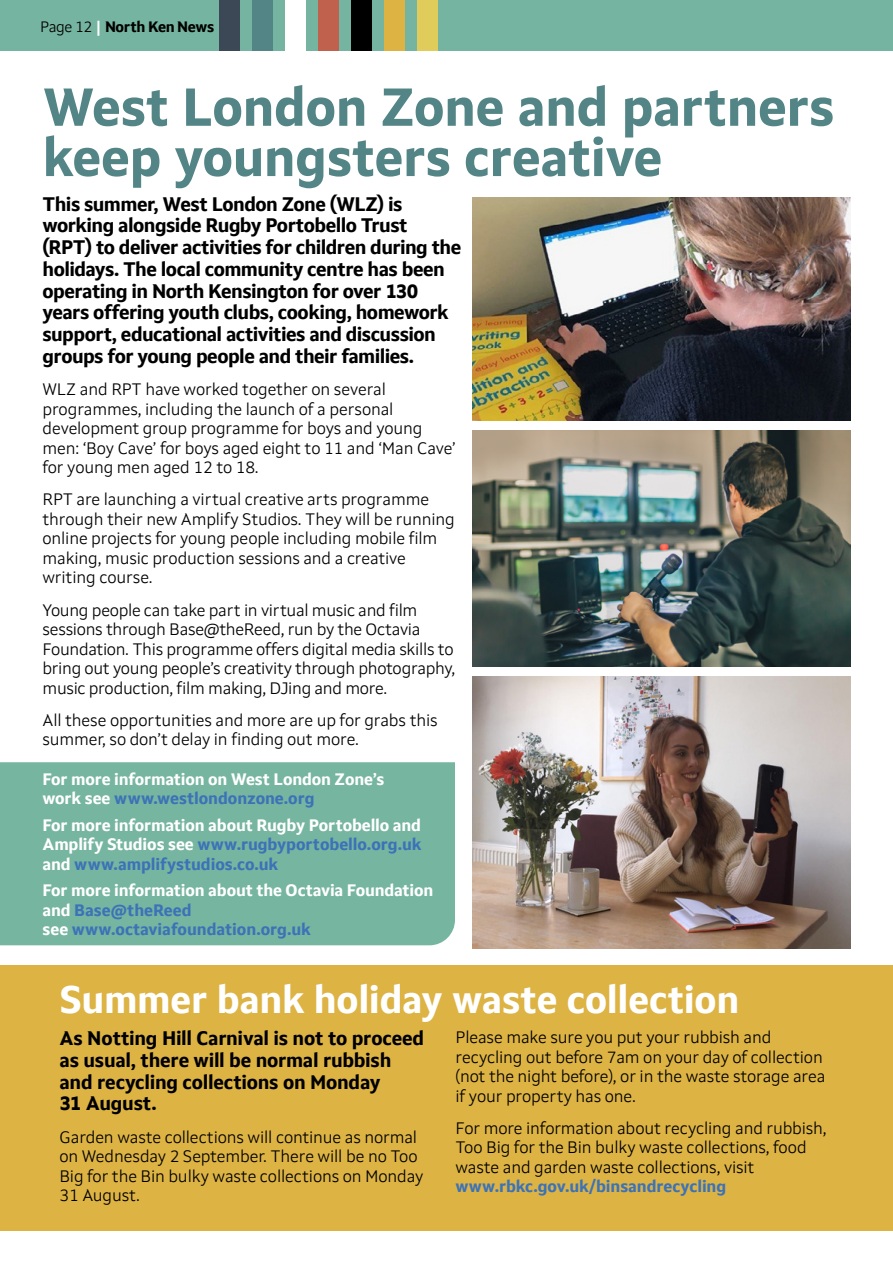
<style>
.page{position:relative;width:893px;height:1263px;background:#fff}
.page>*{position:absolute;margin:0;border:0;box-sizing:border-box;transform-origin:0 0}
.t1{font:700 53.25px/50.2px "Setimo";letter-spacing:-.01em;color:#538586}
.t2{font:700 38.25px "Setimo";letter-spacing:-.005em;color:#fff}
.t3{font:700 19.5px/21.8px "Setimo";letter-spacing:-.025em;color:#000}
.t4{font:300 16.5px/19.5px "Setimo";letter-spacing:-.01em;color:#000}
.t5{font:700 16.5px/19.5px "Setimo";letter-spacing:-.01em;color:#fff}
.t6{font:700 16.5px "Setimo";letter-spacing:-.005em;color:#3c72b7}
.t7{font:700 15px "Setimo";letter-spacing:-.03em;color:#000}
.s1{font-weight:300}
.s2{font-family:"Futura PT";color:#fff}
.s3{color:#3c72b7}
</style>
<div class="page">
<div style="left:0;top:0;width:893px;height:51px;background:#75b4a0"></div>
<div style="left:219px;top:0;width:21px;height:51px;background:#3c4855"></div>
<div style="left:252px;top:0;width:21px;height:51px;background:#538586"></div>
<div style="left:286px;top:0;width:20px;height:51px;background:#fff"></div>
<div style="left:319px;top:0;width:20px;height:51px;background:#c0614d"></div>
<div style="left:352px;top:0;width:20px;height:51px;background:#000"></div>
<div style="left:385px;top:0;width:20px;height:51px;background:#ddb344"></div>
<div style="left:418px;top:0;width:20px;height:51px;background:#dfcc5b"></div>
<div style="left:0;top:965px;width:893px;height:265px;background:#ddb344"></div>
<div style="left:0;top:762px;width:455px;height:183px;background:#76b5a0"></div>
<img style="left:472px;top:676px;width:378px;height:272px">
<img style="left:472px;top:430px;width:378px;height:236px">
<img style="left:472px;top:198px;width:378px;height:222px">
<p class="t7" style="left:40px;top:18px;width:175px"><span class="s1">Page 12</span> <span class="s2">|</span> North Ken News</p>
<h1 class="t1" style="left:43px;top:81px;width:793px">West London Zone and partners keep youngsters creative</h1>
<p class="t3" style="left:43px;top:193px;width:420px">This summer, West London Zone (WLZ) is working alongside Rugby Portobello Trust (RPT) to deliver activities for children during the holidays. The local community centre has been operating in North Kensington for over 130 years offering youth clubs, cooking, homework support, educational activities and discussion groups for young people and their families.</p>
<p class="t4" style="left:43px;top:379px;width:415px">WLZ and RPT have worked together on several programmes, including the launch of a personal development group programme for boys and young men: ‘Boy Cave’ for boys aged eight to 11 and ‘Man Cave’ for young men aged 12 to 18.</p>
<p class="t4" style="left:43px;top:490px;width:414px">RPT are launching a virtual creative arts programme through their new Amplify Studios. They will be running online projects for young people including mobile film making, music production sessions and a creative writing course.</p>
<p class="t4" style="left:43px;top:600px;width:414px">Young people can take part in virtual music and film sessions through Base@theReed, run by the Octavia Foundation. This programme offers digital media skills to bring out young people’s creativity through photography, music production, film making, DJing and more.</p>
<p class="t4" style="left:43px;top:710px;width:397px">All these opportunities and more are up for grabs this summer, so don’t delay in finding out more.</p>
<p class="t5" style="left:43px;top:769px;width:343px">For more information on West London Zone’s work see <span class="s3">www.westlondonzone.org</span></p>
<p class="t5" style="left:43px;top:815px;width:380px;text-align:justify">For more information about Rugby Portobello and Amplify Studios see <span class="s3">www.rugbyportobello.org.uk </span>and <span class="s3">www.amplifystudios.co.uk</span></p>
<p class="t5" style="left:43px;top:881px;width:392px">For more information about the Octavia Foundation and <span class="s3">Base@theReed<br></span>see <span class="s3">www.octaviafoundation.org.uk</span></p>
<h2 class="t2" style="left:60px;top:977px;width:681px">Summer bank holiday waste collection</h2>
<p class="t3" style="left:60px;top:1027px;width:366px">As Notting Hill Carnival is not to proceed as usual, there will be normal rubbish and recycling collections on Monday<br>31 August.</p>
<p class="t4" style="left:60px;top:1127px;width:365px">Garden waste collections will continue as normal on Wednesday 2 September. There will be no Too Big for the Bin bulky waste collections on Monday 31 August.</p>
<p class="t4" style="left:455px;top:1027px;width:371px">Please make sure you put your rubbish and recycling out before 7am on your day of collection (not the night before), or in the waste storage area if your property has one.</p>
<p class="t4" style="left:455px;top:1118px;width:373px">For more information about recycling and rubbish,<br>Too Big for the Bin bulky waste collections, food waste and garden waste collections, visit</p>
<p class="t6" style="left:455px;top:1176px;width:272px">www.rbkc.gov.uk/binsandrecycling</p>
</div>
